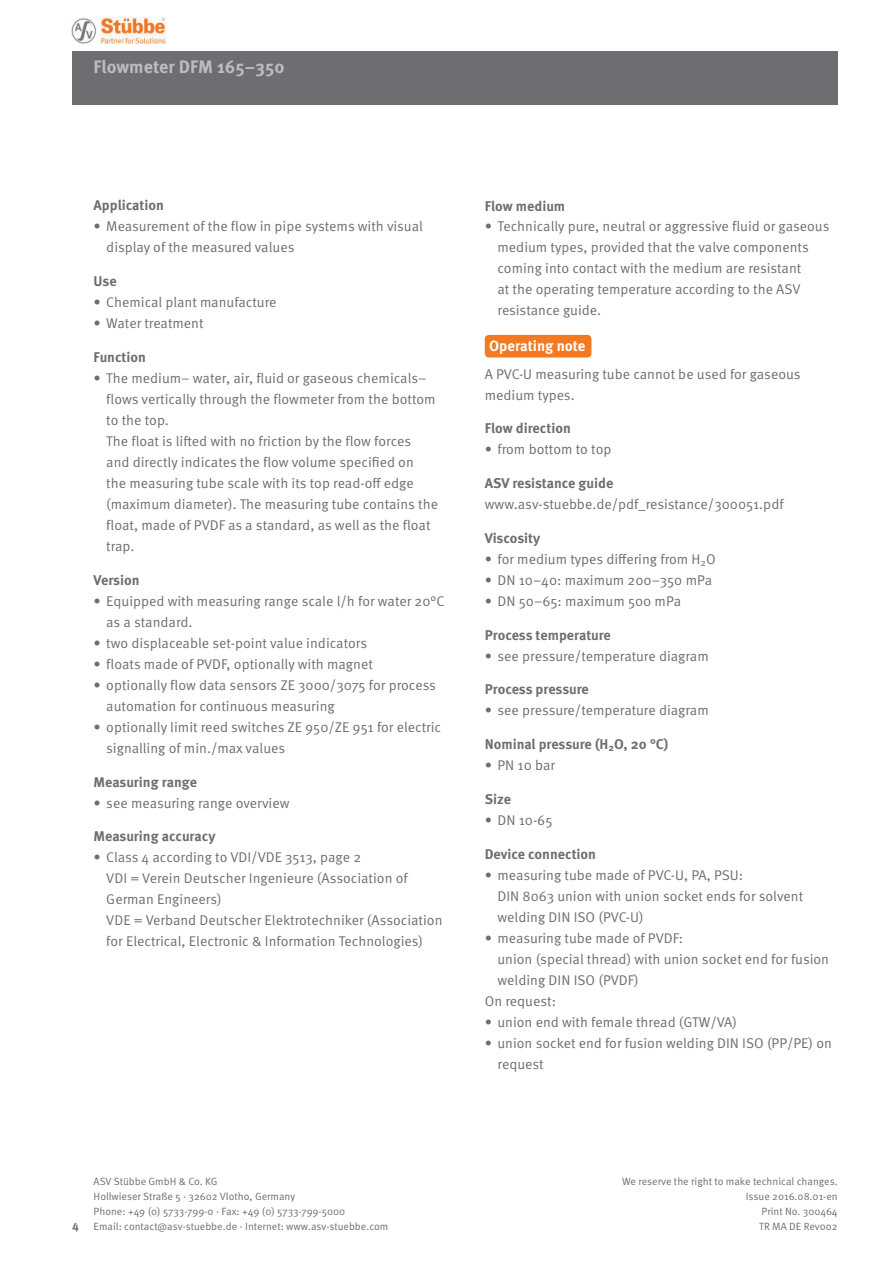
<style>
.page{position:relative;width:893px;height:1263px;background:#fff}
.page>*{position:absolute;margin:0;border:0;box-sizing:border-box;transform-origin:0 0}
.t1{font:700 18px "Meta Pro";color:#bcbdc0}
.t2{font:700 15px "Meta Pro";color:#fff}
.t3{font:14.1px/21px "Meta Pro Norm";color:#6d6e71}
.t4{font:700 14.1px "Meta Pro";color:#6d6e71}
.t5{font:700 12px "Meta Pro";color:#6d6e71}
.t6{font:10.5px/15px "Meta Pro Norm";color:#6d6e71}
</style>
<div class="page">
<div style="left:72px;top:51px;width:766px;height:53px;background:#6d6e71"></div>
<img style="left:72px;top:18px;width:94px;height:26px">
<div style="left:485px;top:335px;width:106px;height:22px;background:#f47921;border-radius:4px"></div>
<p class="t1" style="left:94px;top:59px;width:192px">Flowmeter DFM 165–350</p>
<p class="t4" style="left:94px;top:199px;width:72px">Application</p>
<p class="t3" style="left:106px;top:217px;width:318px;text-indent:-13px">• Measurement of the flow in pipe systems with visual display of the measured values</p>
<p class="t4" style="left:94px;top:275px;width:25px">Use</p>
<p class="t3" style="left:94px;top:293px;width:184px">• Chemical plant manufacture</p>
<p class="t3" style="left:94px;top:314px;width:112px">• Water treatment</p>
<p class="t4" style="left:94px;top:351px;width:54px">Function</p>
<p class="t3" style="left:106px;top:368px;width:333px;text-indent:-13px">• The medium– water, air, fluid or gaseous chemicals– flows vertically through the flowmeter from the bottom to the top.<br>The float is lifted with no friction by the flow forces and directly indicates the flow volume specified on<br>the measuring tube scale with its top read-off edge (maximum diameter). The measuring tube contains the float, made of PVDF as a standard, as well as the float trap.</p>
<p class="t4" style="left:94px;top:574px;width:47px">Version</p>
<p class="t3" style="left:106px;top:591px;width:340px;text-indent:-13px">• Equipped with measuring range scale l/h for water 20°C as a standard.</p>
<p class="t3" style="left:94px;top:633px;width:275px">• two displaceable set-point value indicators</p>
<p class="t3" style="left:94px;top:654px;width:281px">• floats made of PVDF, optionally with magnet</p>
<p class="t3" style="left:106px;top:675px;width:331px;text-indent:-13px">• optionally flow data sensors ZE 3000/3075 for process automation for continuous measuring</p>
<p class="t3" style="left:106px;top:717px;width:336px;text-indent:-13px">• optionally limit reed switches ZE 950/ZE 951 for electric signalling of min./max values</p>
<p class="t4" style="left:94px;top:775px;width:105px">Measuring range</p>
<p class="t3" style="left:94px;top:793px;width:197px">• see measuring range overview</p>
<p class="t4" style="left:94px;top:830px;width:123px">Measuring accuracy</p>
<p class="t3" style="left:106px;top:848px;width:338px;text-indent:-13px">• Class 4 according to VDI/VDE 3513, page 2<br>VDI = Verein Deutscher Ingenieure (Association of German Engineers)<br>VDE = Verband Deutscher Elektrotechniker (Association for Electrical, Electronic &amp; Information Technologies)</p>
<p class="t4" style="left:485px;top:199px;width:82px">Flow medium</p>
<p class="t3" style="left:497px;top:217px;width:333px;text-indent:-13px">• Technically pure, neutral or aggressive fluid or gaseous medium types, provided that the valve components coming into contact with the medium are resistant<br>at the operating temperature according to the ASV resistance guide.</p>
<p class="t2" style="left:489px;top:339px;width:98px">Operating note</p>
<p class="t3" style="left:485px;top:364px;width:317px">A PVC-U measuring tube cannot be used for gaseous medium types.</p>
<p class="t4" style="left:485px;top:422px;width:88px">Flow direction</p>
<p class="t3" style="left:485px;top:440px;width:128px">• from bottom to top</p>
<p class="t4" style="left:485px;top:477px;width:130px">ASV resistance guide</p>
<p class="t3" style="left:485px;top:494px;width:300px">www.asv-stuebbe.de/pdf_resistance/300051.pdf</p>
<p class="t4" style="left:485px;top:532px;width:57px">Viscosity</p>
<p class="t3" style="left:485px;top:549px;width:232px">• for medium types differing from H<sub>2</sub>O</p>
<p class="t3" style="left:485px;top:570px;width:229px">• DN 10–40: maximum 200–350 mPa</p>
<p class="t3" style="left:485px;top:591px;width:198px">• DN 50–65: maximum 500 mPa</p>
<p class="t4" style="left:485px;top:628px;width:128px">Process temperature</p>
<p class="t3" style="left:485px;top:646px;width:226px">• see pressure/temperature diagram</p>
<p class="t4" style="left:485px;top:683px;width:106px">Process pressure</p>
<p class="t3" style="left:485px;top:701px;width:226px">• see pressure/temperature diagram</p>
<p class="t4" style="left:485px;top:738px;width:185px">Nominal pressure (H<sub>2</sub>O, 20 °C)</p>
<p class="t3" style="left:485px;top:756px;width:72px">• PN 10 bar</p>
<p class="t4" style="left:485px;top:793px;width:28px">Size</p>
<p class="t3" style="left:485px;top:810px;width:69px">• DN 10-65</p>
<p class="t4" style="left:485px;top:847px;width:113px">Device connection</p>
<p class="t3" style="left:497px;top:865px;width:307px;text-indent:-13px">• measuring tube made of PVC-U, PA, PSU:<br>DIN 8063 union with union socket ends for solvent welding DIN ISO (PVC-U)</p>
<p class="t3" style="left:485px;top:928px;width:200px">• measuring tube made of PVDF:</p>
<p class="t3" style="left:497px;top:949px;width:333px">union (special thread) with union socket end for fusion</p>
<p class="t3" style="left:497px;top:970px;width:143px">welding DIN ISO (PVDF)</p>
<p class="t3" style="left:485px;top:991px;width:73px">On request:</p>
<p class="t3" style="left:485px;top:1012px;width:254px">• union end with female thread (GTW/VA)</p>
<p class="t3" style="left:497px;top:1033px;width:336px;text-indent:-13px">• union socket end for fusion welding DIN ISO (PP/PE) on request</p>
<p class="t5" style="left:72px;top:1222px;width:8px">4</p>
<p class="t6" style="left:94px;top:1175px;width:296px">ASV Stübbe GmbH &amp; Co. KG<br>Hollwieser Straße 5 · 32602 Vlotho, Germany<br>Phone: +49 (0) 5733-799-0 · Fax: +49 (0) 5733-799-5000<br>Email: contact@asv-stuebbe.de · Internet: www.asv-stuebbe.com</p>
<p class="t6" style="left:622px;top:1175px;width:217px;text-align:right">We reserve the right to make technical changes.<br>Issue 2016.08.01-en<br>Print No. 300464<br>TR MA DE Rev002</p>
</div>
